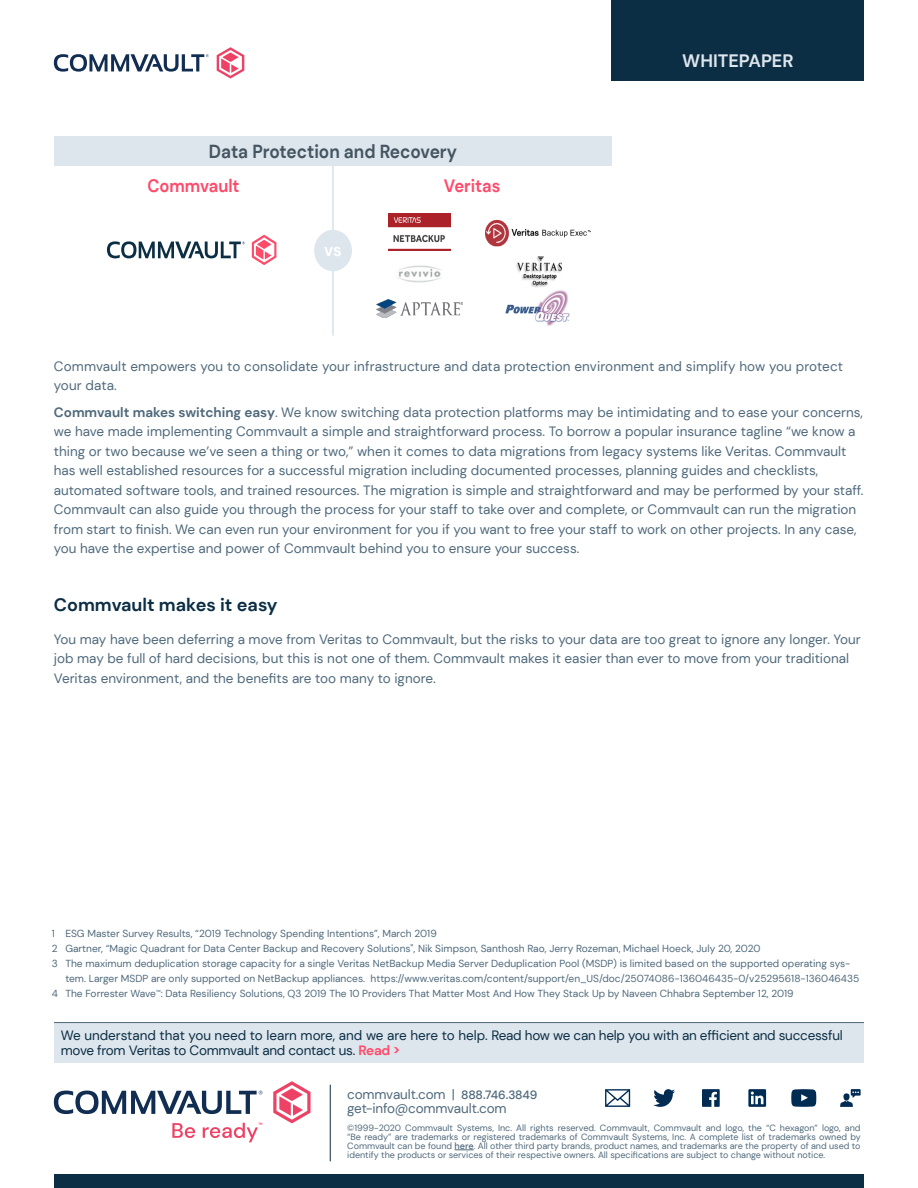
<style>
.page{position:relative;width:918px;height:1188px;background:#fff}
.page>*{position:absolute;margin:0;border:0;box-sizing:border-box;transform-origin:0 0}
.t1{font:700 18.9px "DM Sans";color:#445561;scale:.91 1}
.t2{font:700 18px "DM Sans";color:#0b2e44}
.t3{font:700 18px "DM Sans";color:#ff4a6a;scale:.91 1}
.t4{font:700 18px "DM Sans";color:#dde5ed}
.t5{font:700 18px "DM Sans";color:#fff;scale:.91 1}
.t6{font:13.5px/19.5px "DM Sans";color:#4f697b}
.t7{font:13.5px/15px "DM Sans";letter-spacing:-.02em;color:#0b2e44}
.t8{font:10.2px "DM Sans";color:#4f697b}
.t9{font:9px/9px "DM Sans";color:#4f697b;text-align:justify}
.s1{font-weight:700}
.s2{font-weight:700;color:#ff4a6a}
.s3{font-weight:500;font-size:12px}
.s4{font-weight:500}
</style>
<div class="page">
<div style="left:54px;top:136px;width:558px;height:30px;background:#dde5ed"></div>
<svg style="left:107px;top:241px;width:138px;height:17px"></svg>
<svg style="left:252px;top:235px;width:24px;height:30px"></svg>
<img style="left:485px;top:219px;width:105px;height:28px">
<img style="left:505px;top:290px;width:65px;height:36px">
<img style="left:376px;top:299px;width:87px;height:18px">
<img style="left:389px;top:214px;width:61px;height:36px">
<div style="left:314px;top:230px;width:38px;height:41px;background:#dde5ed;border-radius:50%"></div>
<hr style="left:332px;top:161px;width:2px;height:175px;background:#dde5ed">
<img style="left:397px;top:265px;width:45px;height:18px">
<img style="left:512px;top:256px;width:51px;height:38px">
<div style="left:612px;top:0;width:252px;height:81px;background:#0b2e44"></div>
<svg style="left:54px;top:54px;width:155px;height:18px"></svg>
<svg style="left:217px;top:47px;width:27px;height:32px"></svg>
<div style="left:54px;top:1022px;width:810px;height:41px;background:#dde5ed"></div>
<hr style="left:54px;top:1022px;width:810px;height:1px;background:#4f697b">
<div style="left:54px;top:1175px;width:810px;height:13px;background:#0b2e44"></div>
<svg style="left:54px;top:1091px;width:209px;height:23px"></svg>
<svg style="left:273px;top:1081px;width:38px;height:42px"></svg>
<svg style="left:172px;top:1123px;width:23px;height:15px"></svg>
<svg style="left:203px;top:1123px;width:59px;height:19px"></svg>
<hr style="left:330px;top:1085px;width:1px;height:76px;background:#0b2e44">
<svg style="left:455px;top:1150px;width:19px;height:1px"></svg>
<svg style="left:653px;top:1089px;width:22px;height:18px"></svg>
<svg style="left:702px;top:1089px;width:18px;height:18px"></svg>
<svg style="left:605px;top:1089px;width:25px;height:18px"></svg>
<svg style="left:840px;top:1089px;width:21px;height:18px"></svg>
<svg style="left:791px;top:1089px;width:25px;height:18px"></svg>
<svg style="left:748px;top:1089px;width:18px;height:18px"></svg>
<h1 class="t1" style="left:209px;top:140px;width:274px">Data Protection and Recovery</h1>
<h2 class="t3" style="left:147px;top:174px;width:103px">Commvault</h2>
<h2 class="t3" style="left:444px;top:174px;width:63px">Veritas</h2>
<h2 class="t5" style="left:324px;top:238px;width:21px">vs</h2>
<h2 class="t4" style="left:682px;top:50px;width:113px">WHITEPAPER</h2>
<p class="t6" style="left:54px;top:356px;width:791px">Commvault empowers you to consolidate your infrastructure and data protection environment and simplify how you protect your data.</p>
<p class="t6" style="left:54px;top:402px;width:811px"><span class="s1">Commvault makes switching easy</span>. We know switching data protection platforms may be intimidating and to ease your concerns, we have made implementing Commvault a simple and straightforward process. To borrow a popular insurance tagline “we know a thing or two because we’ve seen a thing or two,” when it comes to data migrations from legacy systems like Veritas. Commvault has well established resources for a successful migration including documented processes, planning guides and checklists, automated software tools, and trained resources. The migration is simple and straightforward and may be performed by your staff.<br>Commvault can also guide you through the process for your staff to take over and complete, or Commvault can run the migration from start to finish. We can even run your environment for you if you want to free your staff to work on other projects. In any case, you have the expertise and power of Commvault behind you to ensure your success.</p>
<h2 class="t2" style="left:54px;top:593px;width:225px">Commvault makes it easy</h2>
<p class="t6" style="left:54px;top:629px;width:808px">You may have been deferring a move from Veritas to Commvault, but the risks to your data are too great to ignore any longer. Your job may be full of hard decisions, but this is not one of them. Commvault makes it easier than ever to move from your traditional<br>Veritas environment, and the benefits are too many to ignore.</p>
<p class="t8" style="left:52px;top:928px;width:386px">1 ESG Master Survey Results, “2019 Technology Spending Intentions”, March 2019</p>
<p class="t8" style="left:52px;top:943px;width:710px">2 Gartner, “Magic Quadrant for Data Center Backup and Recovery Solutions", Nik Simpson, Santhosh Rao, Jerry Rozeman, Michael Hoeck, July 20, 2020</p>
<p class="t8" style="left:52px;top:958px;width:800px">3 The maximum deduplication storage capacity for a single Veritas NetBackup Media Server Deduplication Pool (MSDP) is limited based on the supported operating sys-</p>
<p class="t8" style="left:65px;top:973px;width:796px">tem. Larger MSDP are only supported on NetBackup appliances. https://www.veritas.com/content/support/en_US/doc/25074086-136046435-0/v25295618-136046435</p>
<p class="t8" style="left:52px;top:988px;width:743px">4 The Forrester Wave<sup>™</sup>: Data Resiliency Solutions, Q3 2019 The 10 Providers That Matter Most And How They Stack Up by Naveen Chhabra September 12, 2019</p>
<p class="t7" style="left:61px;top:1028px;width:784px">We understand that you need to learn more, and we are here to help. Read how we can help you with an efficient and successful move from Veritas to Commvault and contact us. <span class="s2">Read &gt;</span></p>
<p class="t6" style="left:347px;top:1088px;width:192px;line-height:13.5px">commvault.com | <span class="s3">888.746.3849 </span>get-info@commvault.com</p>
<p class="t9" style="left:347px;top:1123px;width:515px">©1999-2020 Commvault Systems, Inc. All rights reserved. Commvault, Commvault and logo, the “C hexagon” logo, and “Be ready” are trademarks or registered trademarks of Commvault Systems, Inc. A complete list of trademarks owned by Commvault can be found <span class="s4">here</span>. All other third party brands, product names, and trademarks are the property of and used to identify the products or services of their respective owners. All specifications are subject to change without notice.</p>
</div>
